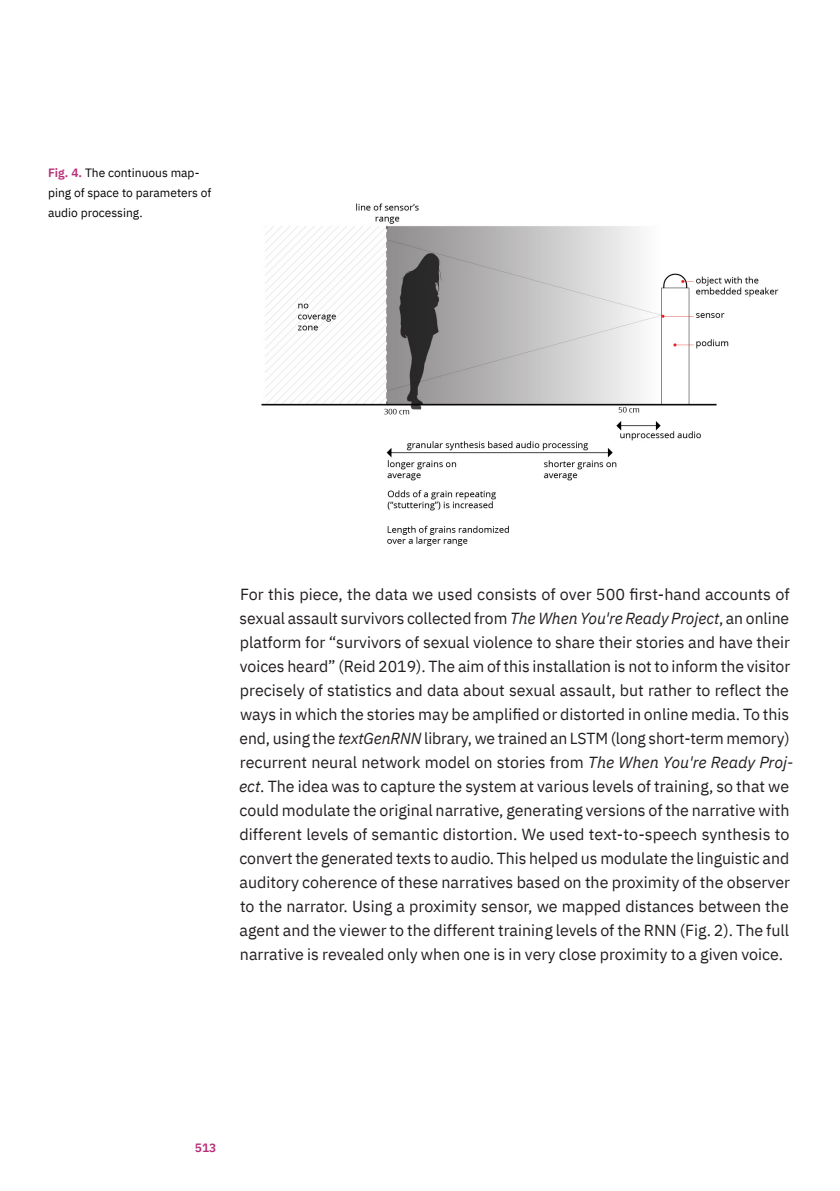
<style>
.page{position:relative;width:840px;height:1191px;background:#fff}
.page>*{position:absolute;margin:0;border:0;box-sizing:border-box;transform-origin:0 0}
.TXT{font:16px/24px "IBM Plex Sans";color:#231f20}
.REFS{font:12px/20px "IBM Plex Sans";color:#040503}
.t1{font:600 12px "IBM Plex Sans";color:#b82c76}
.s1{font-weight:600;color:#b82c76}
.s2{font-style:italic}
</style>
<div class="page">
<img style="left:261px;top:203px;width:518px;height:343px">
<p class="REFS" style="left:48px;top:162px;width:165px"><span class="s1">Fig. 4.</span> The continuous map&shy;ping of space to parameters of audio processing.</p>
<p class="TXT" style="left:239px;top:581px;width:555px">For this piece, the data we used consists of over 500 first-hand accounts of sexual assault survivors collected from <span class="s2">The When You're Ready Project</span>, an online platform for “survivors of sexual violence to share their stories and have their voices heard” (Reid 2019). The aim of this installation is not to inform the visitor precisely of statistics and data about sexual assault, but rather to reflect the ways in which the stories may be amplified or distorted in online media. To this end, using the <span class="s2">textGenRNN</span> library, we trained an LSTM (long short-term memory) recurrent neural network model on stories from <span class="s2">The When You're Ready Proj&shy;ect</span>. The idea was to capture the system at various levels of training, so that we could modulate the original narrative, generating versions of the narrative with different levels of semantic distortion. We used text-to-speech synthesis to convert the generated texts to audio. This helped us modulate the linguistic and auditory coherence of these narratives based on the proximity of the observer to the narrator. Using a proximity sensor, we mapped distances between the agent and the viewer to the different training levels of the RNN (Fig. 2). The full narrative is revealed only when one is in very close proximity to a given voice.</p>
<p class="t1" style="left:195px;top:1138px;width:23px">513</p>
</div>
